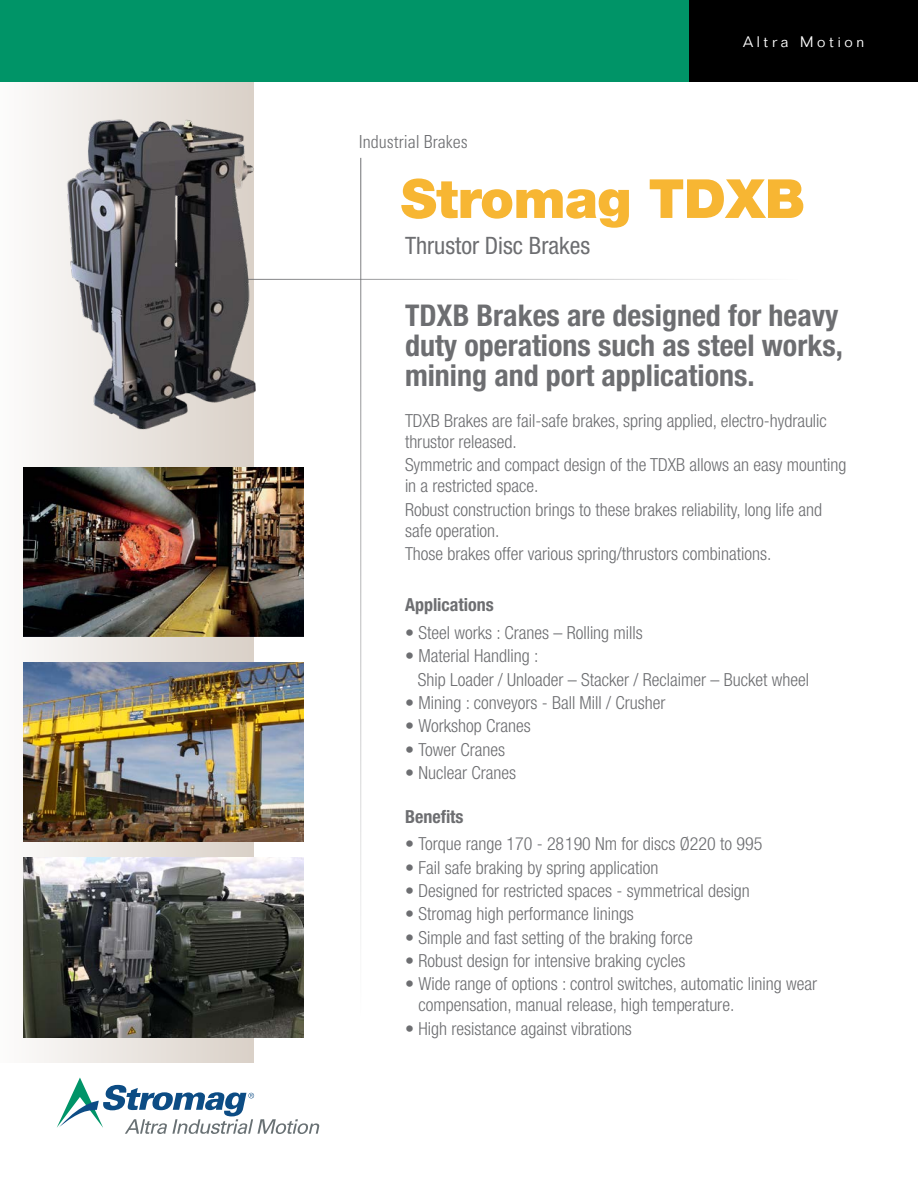
<style>
.page{position:relative;width:918px;height:1188px;background:#fff}
.page>*{position:absolute;margin:0;border:0;box-sizing:border-box;transform-origin:0 0}
.t1{font:900 54px "Helvetica Neue LT Std";letter-spacing:-.01em;color:#f7b633}
.Sub-header{font:700 condensed 30px/30px "Helvetica Neue LT Std";color:#6d6e71}
.Sub-Title{font:condensed 24px "Helvetica Neue LT Std";color:#6d6e71}
.t2{font:300 condensed 18px/21px "Helvetica Neue LT Std";color:#6d6e71}
.t3{font:700 condensed 18px "Helvetica Neue LT Std";color:#6d6e71}
.t4{font:300 condensed 18px "Univers LT Std";color:#6d6e71}
.t5{font:300 15px "Folio Std";letter-spacing:.25em;color:#fff}
</style>
<div class="page">
<div style="left:0;top:82px;width:254px;height:981px;background:linear-gradient(to right,#fcfcfb,#dad1c8)"></div>
<div style="left:0;top:0;width:918px;height:82px;background:#009467"></div>
<div style="left:689px;top:0;width:229px;height:82px;background:#000"></div>
<hr style="left:360px;top:158px;width:1px;height:858px;background:#6d6e71">
<svg style="left:57px;top:1078px;width:262px;height:56px"></svg>
<hr style="left:171px;top:279px;width:627px;height:1px;background:#6d6e71">
<img style="left:24px;top:662px;width:280px;height:180px">
<img style="left:24px;top:857px;width:280px;height:180px">
<img style="left:24px;top:467px;width:280px;height:170px">
<img style="left:59px;top:114px;width:201px;height:318px">
<p class="t4" style="left:359px;top:131px;width:110px">Industrial Brakes</p>
<p class="t5" style="left:743px;top:33px;width:123px">Altra Motion</p>
<p class="t1" style="left:401px;top:166px;width:406px">Stromag TDXB</p>
<p class="Sub-Title" style="left:405px;top:232px;width:187px">Thrustor Disc Brakes</p>
<p class="Sub-header" style="left:405px;top:300px;width:439px">TDXB Brakes are designed for heavy duty operations such as steel works, mining and port applications.</p>
<p class="t2" style="left:405px;top:410px;width:423px">TDXB Brakes are fail-safe brakes, spring applied, electro-hydraulic thrustor released.</p>
<p class="t2" style="left:405px;top:454px;width:443px">Symmetric and compact design of the TDXB allows an easy mounting in a restricted space.</p>
<p class="t2" style="left:405px;top:499px;width:419px">Robust construction brings to these brakes reliability, long life and safe operation.</p>
<p class="t2" style="left:405px;top:543px;width:368px">Those brakes offer various spring/thrustors combinations.</p>
<p class="t3" style="left:405px;top:594px;width:90px">Applications</p>
<p class="t2" style="left:405px;top:622px;width:239px">• Steel works : Cranes – Rolling mills</p>
<p class="t2" style="left:405px;top:645px;width:135px">• Material Handling :</p>
<p class="t2" style="left:418px;top:669px;width:393px">Ship Loader / Unloader – Stacker / Reclaimer – Bucket wheel</p>
<p class="t2" style="left:405px;top:692px;width:262px">• Mining : conveyors - Ball Mill / Crusher</p>
<p class="t2" style="left:405px;top:715px;width:127px">• Workshop Cranes</p>
<p class="t2" style="left:405px;top:739px;width:102px">• Tower Cranes</p>
<p class="t2" style="left:405px;top:762px;width:113px">• Nuclear Cranes</p>
<p class="t3" style="left:405px;top:806px;width:60px">Benefits</p>
<p class="t2" style="left:405px;top:833px;width:359px">• Torque range 170 - 28190 Nm for discs Ø220 to 995</p>
<p class="t2" style="left:405px;top:857px;width:255px">• Fail safe braking by spring application</p>
<p class="t2" style="left:405px;top:880px;width:346px">• Designed for restricted spaces - symmetrical design</p>
<p class="t2" style="left:405px;top:903px;width:230px">• Stromag high performance linings</p>
<p class="t2" style="left:405px;top:927px;width:289px">• Simple and fast setting of the braking force</p>
<p class="t2" style="left:405px;top:950px;width:282px">• Robust design for intensive braking cycles</p>
<p class="t2" style="left:418px;top:973px;width:400px;text-indent:-14px">• Wide range of options : control switches, automatic lining wear compensation, manual release, high temperature.</p>
<p class="t2" style="left:405px;top:1018px;width:228px">• High resistance against vibrations</p>
</div>
